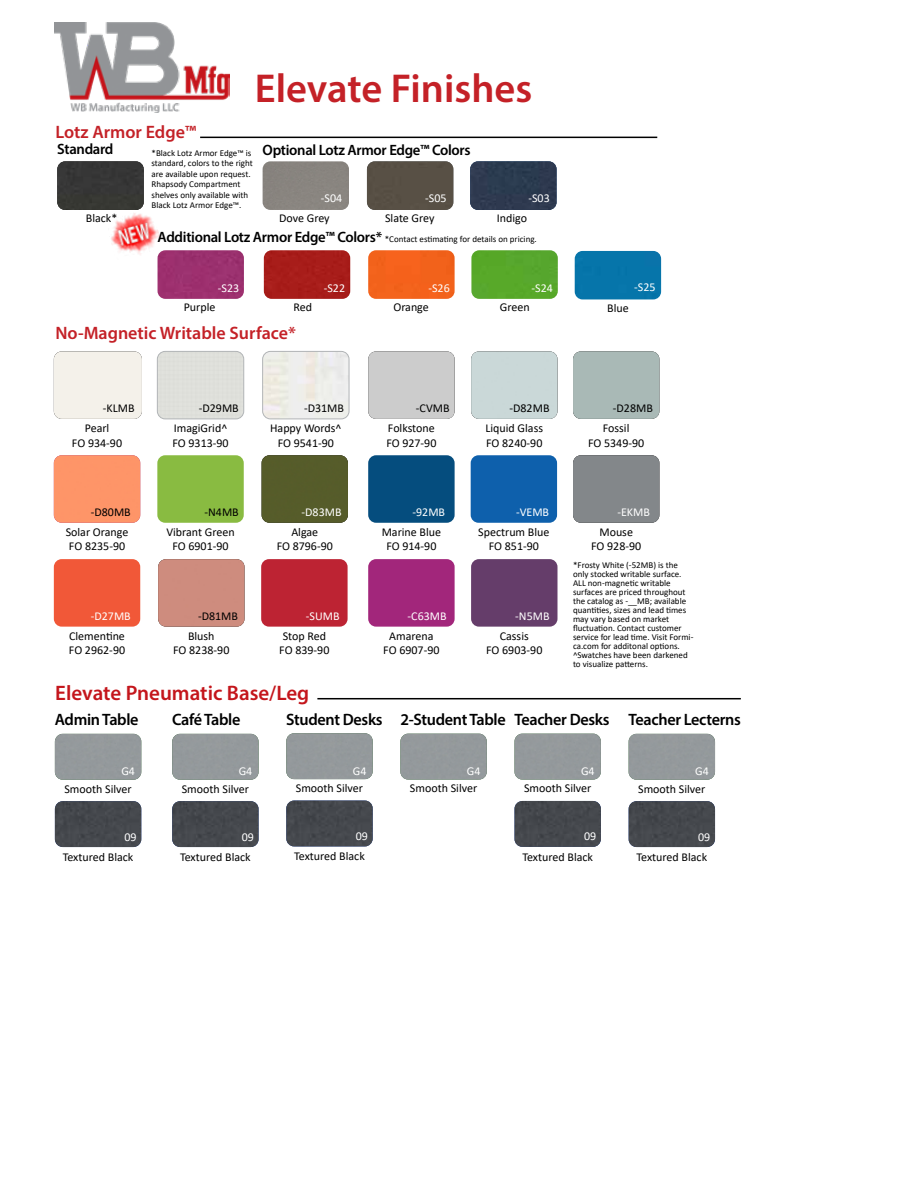
<style>
.page{position:relative;width:918px;height:1188px;background:#fff}
.page>*{position:absolute;margin:0;border:0;box-sizing:border-box;transform-origin:0 0}
.t1{font:600 40.5px "Myriad Pro";color:#c42127}
.t2{font:600 21px "Myriad Pro";color:#c4161c}
.t3{font:600 18px "Myriad Pro";color:#c42127}
.t4{font:600 16.5px "Myriad Pro";letter-spacing:-.02em;color:#000}
.t5{font:600 15px "Myriad Pro";letter-spacing:-.02em;color:#000}
.t6{font:12px/14.4px "Calibri";color:#000;text-align:center}
.t7{font:12px "Calibri";color:#fff}
.t8{font:9px/9px "Calibri";color:#000}
.s1{font-family:"Myriad Pro";font-weight:600;font-size:15px}
.s2{color:#000101}
</style>
<div class="page">
<img style="left:54px;top:22px;width:176px;height:91px">
<div style="left:368px;top:351px;width:87px;height:68px;background:#ccc"></div>
<div style="left:471px;top:559px;width:87px;height:68px;background:#653d6a;border-radius:8px"></div>
<div style="left:261px;top:559px;width:87px;height:68px;background:#bd2333;border-radius:8px"></div>
<div style="left:471px;top:351px;width:87px;height:68px;background:#cad8d8"></div>
<div style="left:368px;top:559px;width:87px;height:68px;background:#a2267b;border-radius:8px"></div>
<div style="left:54px;top:559px;width:86px;height:68px;background:#f15838;border-radius:8px"></div>
<div style="left:54px;top:455px;width:86px;height:68px;background:#fe9568"></div>
<div style="left:368px;top:455px;width:87px;height:68px;background:#054d7e;border-radius:8px"></div>
<div style="left:157px;top:455px;width:87px;height:68px;background:#89bb41;border-radius:8px"></div>
<div style="left:158px;top:559px;width:87px;height:68px;background:#ce8c7e"></div>
<div style="left:471px;top:455px;width:86px;height:68px;background:#0e60ac;border-radius:8px"></div>
<div style="left:262px;top:455px;width:86px;height:68px;background:#565c2a"></div>
<div style="left:573px;top:351px;width:86px;height:68px;background:#a9b9b6"></div>
<div style="left:54px;top:351px;width:88px;height:68px;background:#f4f1ea"></div>
<div style="left:157px;top:351px;width:87px;height:68px;border:1px solid #b1b4b6;border-radius:8px"></div>
<div style="left:262px;top:351px;width:87px;height:68px;border:1px solid #b1b4b6;border-radius:8px"></div>
<div style="left:55px;top:801px;width:86px;height:46px;background:#45484d"></div>
<div style="left:55px;top:734px;width:86px;height:46px;background:#94999c"></div>
<hr style="left:317px;top:698px;width:424px;height:1px;background:#000">
<div style="left:172px;top:801px;width:87px;height:46px;background:#45484d"></div>
<div style="left:172px;top:734px;width:87px;height:46px;background:#94999c"></div>
<div style="left:286px;top:801px;width:87px;height:45px;background:#45484d"></div>
<div style="left:286px;top:733px;width:87px;height:46px;background:#94999c"></div>
<div style="left:400px;top:734px;width:87px;height:46px;background:#94999c"></div>
<div style="left:515px;top:801px;width:86px;height:46px;background:#45484d"></div>
<div style="left:515px;top:734px;width:86px;height:46px;background:#94999c"></div>
<div style="left:629px;top:801px;width:86px;height:46px;background:#45484d"></div>
<div style="left:629px;top:734px;width:86px;height:46px;background:#94999c"></div>
<hr style="left:200px;top:137px;width:457px;height:1px;background:#000">
<div style="left:57px;top:161px;width:87px;height:49px;background:#373736"></div>
<div style="left:470px;top:161px;width:87px;height:49px;background:#2d3a4f"></div>
<div style="left:263px;top:161px;width:86px;height:49px;background:#89857f"></div>
<div style="left:367px;top:161px;width:86px;height:49px;background:#585045"></div>
<div style="left:575px;top:251px;width:86px;height:48px;background:#0675aa"></div>
<img style="left:471px;top:250px;width:87px;height:49px">
<img style="left:368px;top:250px;width:87px;height:49px">
<div style="left:158px;top:250px;width:86px;height:49px;background:#9c306f"></div>
<div style="left:264px;top:250px;width:86px;height:49px;background:#a81d1a"></div>
<img style="left:105px;top:208px;width:58px;height:54px">
<h1 class="t1" style="left:255px;top:63px;width:279px">Elevate Finishes</h1>
<h3 class="t3" style="left:55px;top:121px;width:142px">Lotz Armor Edge™</h3>
<p class="t5" style="left:57px;top:140px;width:58px">Standard</p>
<p class="t5" style="left:263px;top:140px;width:210px">Optional Lotz Armor Edge™ Colors</p>
<p class="t8" style="left:152px;top:147px;width:103px;line-height:10.5px">*Black Lotz Armor Edge™ is standard, colors to the right are available upon request.<br>Rhapsody Compartment shelves only available with<br>Black Lotz Armor Edge™.</p>
<p class="t7" style="left:321px;top:189px;width:23px">-S04</p>
<p class="t7" style="left:425px;top:189px;width:23px">-S05</p>
<p class="t7" style="left:528px;top:189px;width:23px">-S03</p>
<p class="t6" style="left:86px;top:210px;width:33px">Black*</p>
<p class="t6" style="left:497px;top:210px;width:32px">Indigo</p>
<p class="t6" style="left:385px;top:210px;width:51px">Slate Grey</p>
<p class="t6" style="left:279px;top:210px;width:52px">Dove Grey</p>
<p class="t8" style="left:158px;top:234px;width:381px"><span class="s1">Additional Lotz Armor Edge™ Colors*</span> *Contact estimating for details on pricing.</p>
<p class="t7" style="left:218px;top:280px;width:23px">-S23</p>
<p class="t7" style="left:324px;top:280px;width:23px">-S22</p>
<p class="t7" style="left:428px;top:280px;width:23px">-S26</p>
<p class="t7" style="left:532px;top:280px;width:23px">-S24</p>
<p class="t7" style="left:634px;top:279px;width:23px">-S25</p>
<p class="t6" style="left:184px;top:300px;width:33px">Purple</p>
<p class="t6" style="left:293px;top:300px;width:20px">Red</p>
<p class="t6" style="left:393px;top:300px;width:37px">Orange</p>
<p class="t6" style="left:500px;top:300px;width:31px">Green</p>
<p class="t6" style="left:607px;top:301px;width:23px">Blue</p>
<h3 class="t3" style="left:55px;top:321px;width:242px">No-Magnetic Writable Surface*</h3>
<p class="t6" style="left:103px;top:401px;width:33px">-KLMB</p>
<p class="t6" style="left:199px;top:401px;width:42px">-D29MB</p>
<p class="t6" style="left:304px;top:401px;width:42px">-D31MB</p>
<p class="t6" style="left:416px;top:401px;width:35px">-CVMB</p>
<p class="t6" style="left:510px;top:401px;width:42px"><span class="s2">-</span>D82MB</p>
<p class="t6" style="left:613px;top:401px;width:42px">-D28MB</p>
<p class="t6" style="left:72px;top:421px;width:52px">Pearl<br>FO 934-90</p>
<p class="t6" style="left:172px;top:421px;width:58px;text-align:left">ImagiGrid^<br>FO 9313-90</p>
<p class="t6" style="left:270px;top:421px;width:73px">Happy Words^<br>FO 9541-90</p>
<p class="t6" style="left:386px;top:421px;width:52px;text-align:left">Folkstone<br>FO 927-90</p>
<p class="t6" style="left:485px;top:421px;width:59px;text-align:left">Liquid Glass<br>FO 8240-90</p>
<p class="t6" style="left:588px;top:421px;width:58px">Fossil<br>FO 5349-90</p>
<p class="t6" style="left:91px;top:505px;width:42px">-D80MB</p>
<p class="t6" style="left:205px;top:505px;width:36px">-N4MB</p>
<p class="t7" style="left:302px;top:504px;width:42px">-D83MB</p>
<p class="t7" style="left:413px;top:504px;width:34px">-92MB</p>
<p class="t7" style="left:516px;top:504px;width:35px">-VEMB</p>
<p class="t7" style="left:617px;top:504px;width:34px">-EKMB</p>
<p class="t6" style="left:66px;top:525px;width:64px;text-align:left">Solar Orange<br>FO 8235-90</p>
<p class="t6" style="left:166px;top:525px;width:70px">Vibrant Green<br>FO 6901-90</p>
<p class="t6" style="left:277px;top:525px;width:58px">Algae<br>FO 8796-90</p>
<p class="t6" style="left:382px;top:525px;width:61px">Marine Blue<br>FO 914-90</p>
<p class="t6" style="left:478px;top:525px;width:73px">Spectrum Blue<br>FO 851-90</p>
<p class="t6" style="left:591px;top:525px;width:52px">Mouse<br>FO 928-90</p>
<p class="t7" style="left:91px;top:608px;width:42px">-D27MB</p>
<p class="t6" style="left:69px;top:628px;width:58px;text-align:left">Clementine<br>FO 2962-90</p>
<p class="t6" style="left:198px;top:608px;width:42px">-D81MB</p>
<p class="t6" style="left:173px;top:628px;width:58px">Blush<br>FO 8238-90</p>
<p class="t7" style="left:306px;top:608px;width:35px">-SUMB</p>
<p class="t6" style="left:279px;top:628px;width:52px;text-align:left">Stop Red<br>FO 839-90</p>
<p class="t7" style="left:408px;top:608px;width:41px">-C63MB</p>
<p class="t6" style="left:383px;top:628px;width:58px">Amarena<br>FO 6907-90</p>
<p class="t7" style="left:515px;top:608px;width:36px">-N5MB</p>
<p class="t6" style="left:486px;top:628px;width:58px">Cassis<br>FO 6903-90</p>
<p class="t8" style="left:573px;top:560px;width:122px">*Frosty White (-52MB) is the only stocked writable surface.<br>ALL non-magnetic writable surfaces are priced throughout the catalog as -__MB; available quantities, sizes and lead times may vary based on market fluctuation. Contact customer service for lead time. Visit Formi&shy;ca.com for additonal options. ^Swatches have been darkened to visualize patterns.</p>
<h2 class="t2" style="left:55px;top:680px;width:256px">Elevate Pneumatic Base/Leg</h2>
<h3 class="t4" style="left:55px;top:709px;width:85px">Admin Table</h3>
<h3 class="t4" style="left:172px;top:709px;width:70px">Café Table</h3>
<h3 class="t4" style="left:286px;top:709px;width:98px">Student Desks</h3>
<h3 class="t4" style="left:400px;top:709px;width:107px">2-Student Table</h3>
<h3 class="t4" style="left:515px;top:709px;width:96px">Teacher Desks</h3>
<h3 class="t4" style="left:629px;top:709px;width:114px">Teacher Lecterns</h3>
<p class="t7" style="left:121px;top:763px;width:15px">G4</p>
<p class="t7" style="left:239px;top:763px;width:15px">G4</p>
<p class="t7" style="left:353px;top:762px;width:15px">G4</p>
<p class="t7" style="left:467px;top:763px;width:15px">G4</p>
<p class="t7" style="left:581px;top:763px;width:15px">G4</p>
<p class="t7" style="left:695px;top:763px;width:15px">G4</p>
<p class="t6" style="left:64px;top:781px;width:69px">Smooth Silver</p>
<p class="t6" style="left:182px;top:781px;width:69px">Smooth Silver</p>
<p class="t6" style="left:296px;top:780px;width:69px">Smooth Silver</p>
<p class="t6" style="left:410px;top:781px;width:69px">Smooth Silver</p>
<p class="t6" style="left:524px;top:781px;width:69px">Smooth Silver</p>
<p class="t6" style="left:638px;top:781px;width:69px">Smooth Silver</p>
<p class="t7" style="left:124px;top:828px;width:14px">09</p>
<p class="t7" style="left:242px;top:828px;width:14px">09</p>
<p class="t7" style="left:356px;top:828px;width:14px">09</p>
<p class="t7" style="left:584px;top:828px;width:14px">09</p>
<p class="t7" style="left:698px;top:828px;width:14px">09</p>
<p class="t6" style="left:63px;top:850px;width:72px">Textured Black</p>
<p class="t6" style="left:180px;top:850px;width:72px">Textured Black</p>
<p class="t6" style="left:294px;top:849px;width:72px">Textured Black</p>
<p class="t6" style="left:522px;top:849px;width:72px">Textured Black</p>
<p class="t6" style="left:636px;top:850px;width:72px">Textured Black</p>
</div>
